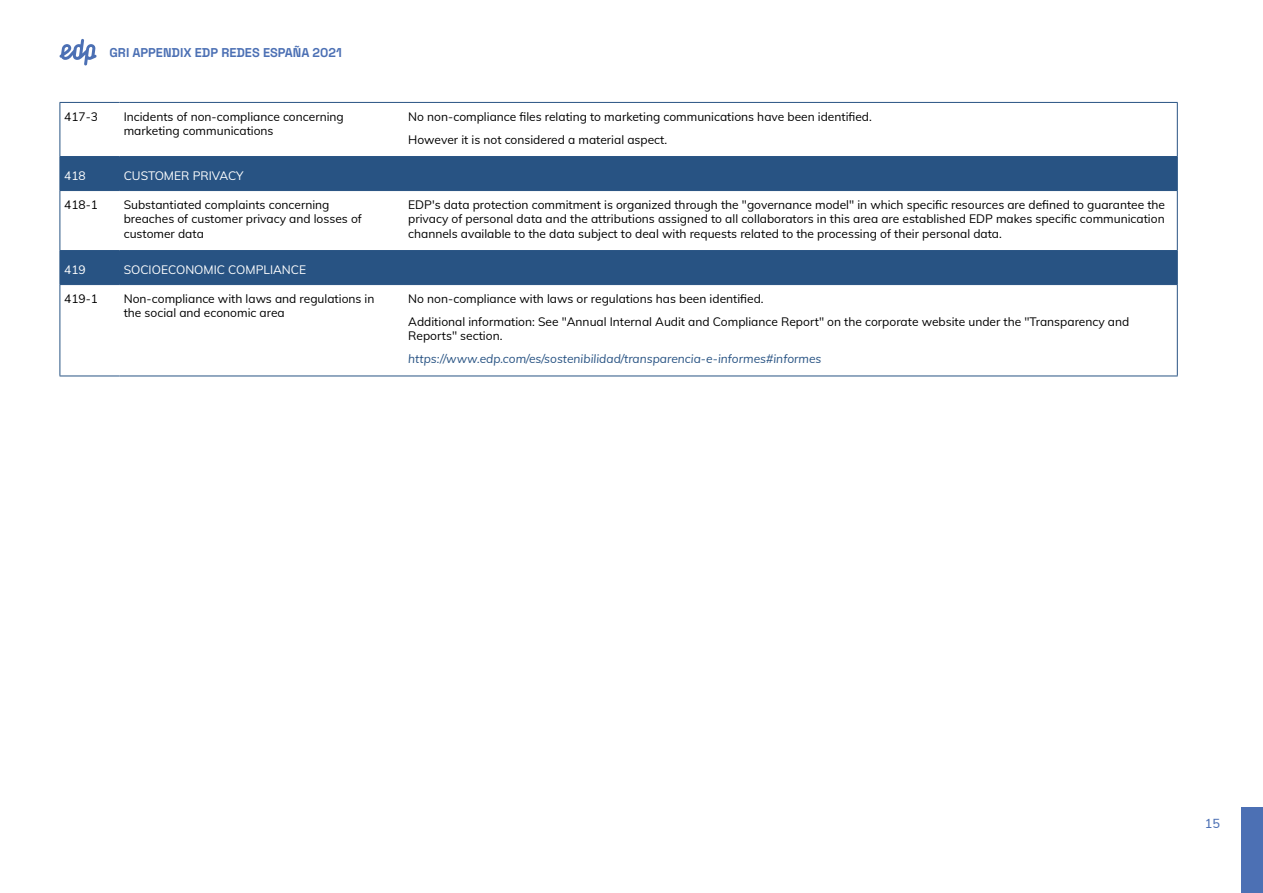
<style>
.page{position:relative;width:1263px;height:893px;background:#fff}
.page>*{position:absolute;margin:0;border:0;box-sizing:border-box;transform-origin:0 0}
.t1{font:700 12.75px "Space Grotesk";color:#4c70b4}
.t2{font:500 12.75px "Mulish";color:#4c70b4}
.t3{font:12px/14.4px "Mulish";color:#000}
.t4{font:italic 12px "Mulish";color:#285383}
.t5{font:12px "Mulish";color:#fff}
</style>
<div class="page">
<svg style="left:61px;top:157px;width:1116px;height:127px;fill:#285383"></svg>
<hr style="left:60px;top:103px;width:1px;height:53px;background:#285383">
<hr style="left:1177px;top:103px;width:1px;height:53px;background:#285383">
<hr style="left:119px;top:157px;width:1px;height:33px;background:#285383">
<hr style="left:60px;top:191px;width:1px;height:59px;background:#285383">
<hr style="left:1177px;top:191px;width:1px;height:59px;background:#285383">
<hr style="left:119px;top:251px;width:1px;height:33px;background:#285383">
<hr style="left:60px;top:285px;width:1px;height:91px;background:#285383">
<hr style="left:1177px;top:285px;width:1px;height:91px;background:#285383">
<hr style="left:60px;top:156px;width:59px;height:1px;background:#285383">
<hr style="left:60px;top:157px;width:1px;height:33px;background:#285383">
<hr style="left:119px;top:156px;width:285px;height:1px;background:#285383">
<hr style="left:404px;top:156px;width:774px;height:1px;background:#285383">
<hr style="left:1177px;top:157px;width:1px;height:33px;background:#285383">
<hr style="left:60px;top:190px;width:59px;height:1px;background:#285383">
<hr style="left:119px;top:190px;width:285px;height:1px;background:#285383">
<hr style="left:404px;top:190px;width:774px;height:1px;background:#285383">
<hr style="left:60px;top:250px;width:59px;height:1px;background:#285383">
<hr style="left:60px;top:251px;width:1px;height:33px;background:#285383">
<hr style="left:119px;top:250px;width:285px;height:1px;background:#285383">
<hr style="left:404px;top:250px;width:774px;height:1px;background:#285383">
<hr style="left:1177px;top:251px;width:1px;height:33px;background:#285383">
<hr style="left:60px;top:284px;width:59px;height:1px;background:#285383">
<hr style="left:119px;top:284px;width:285px;height:1px;background:#285383">
<hr style="left:404px;top:284px;width:774px;height:1px;background:#285383">
<hr style="left:60px;top:102px;width:59px;height:1px;background:#285383">
<hr style="left:119px;top:102px;width:285px;height:1px;background:#285383">
<hr style="left:404px;top:102px;width:774px;height:1px;background:#285383">
<hr style="left:60px;top:376px;width:59px;height:1px;background:#285383">
<hr style="left:119px;top:376px;width:285px;height:1px;background:#285383">
<hr style="left:404px;top:376px;width:774px;height:1px;background:#285383">
<div style="left:1242px;top:808px;width:21px;height:85px;background:#4c70b4"></div>
<svg style="left:59px;top:39px;width:38px;height:27px"></svg>
<p class="t1" style="left:109px;top:43px;width:234px">GRI APPENDIX EDP REDES ESPAÑA 2021</p>
<p class="t3" style="left:64px;top:109px;width:35px">417-3</p>
<p class="t3" style="left:124px;top:109px;width:222px">Incidents of non-compliance concerning marketing communications</p>
<p class="t3" style="left:408px;top:104px;width:465px;line-height:23px">No non-compliance files relating to marketing communications have been identified.<br>However it is not considered a material aspect.</p>
<p class="t5" style="left:64px;top:167px;width:23px">418</p>
<p class="t5" style="left:124px;top:167px;width:121px">CUSTOMER PRIVACY</p>
<p class="t3" style="left:64px;top:197px;width:35px">418-1</p>
<p class="t3" style="left:124px;top:197px;width:240px">Substantiated complaints concerning breaches of customer privacy and losses of customer data</p>
<p class="t3" style="left:408px;top:197px;width:758px;text-align:justify">EDP's data protection commitment is organized through the "governance model" in which specific resources are defined to guarantee the privacy of personal data and the attributions assigned to all collaborators in this area are established EDP makes specific communication channels available to the data subject to deal with requests related to the processing of their personal data.</p>
<p class="t5" style="left:64px;top:261px;width:23px">419</p>
<p class="t5" style="left:124px;top:261px;width:184px">SOCIOECONOMIC COMPLIANCE</p>
<p class="t3" style="left:64px;top:291px;width:35px">419-1</p>
<p class="t3" style="left:124px;top:291px;width:252px">Non-compliance with laws and regulations in the social and economic area</p>
<p class="t3" style="left:408px;top:287px;width:723px;line-height:23px">No non-compliance with laws or regulations has been identified.<br>Additional information: See "Annual Internal Audit and Compliance Report" on the corporate website under the "Transparency and</p>
<p class="t3" style="left:408px;top:328px;width:96px">Reports" section.</p>
<p class="t4" style="left:408px;top:350px;width:415px">https://www.edp.com/es/sostenibilidad/transparencia-e-informes#informes</p>
<p class="t2" style="left:1205px;top:814px;width:17px">15</p>
</div>
